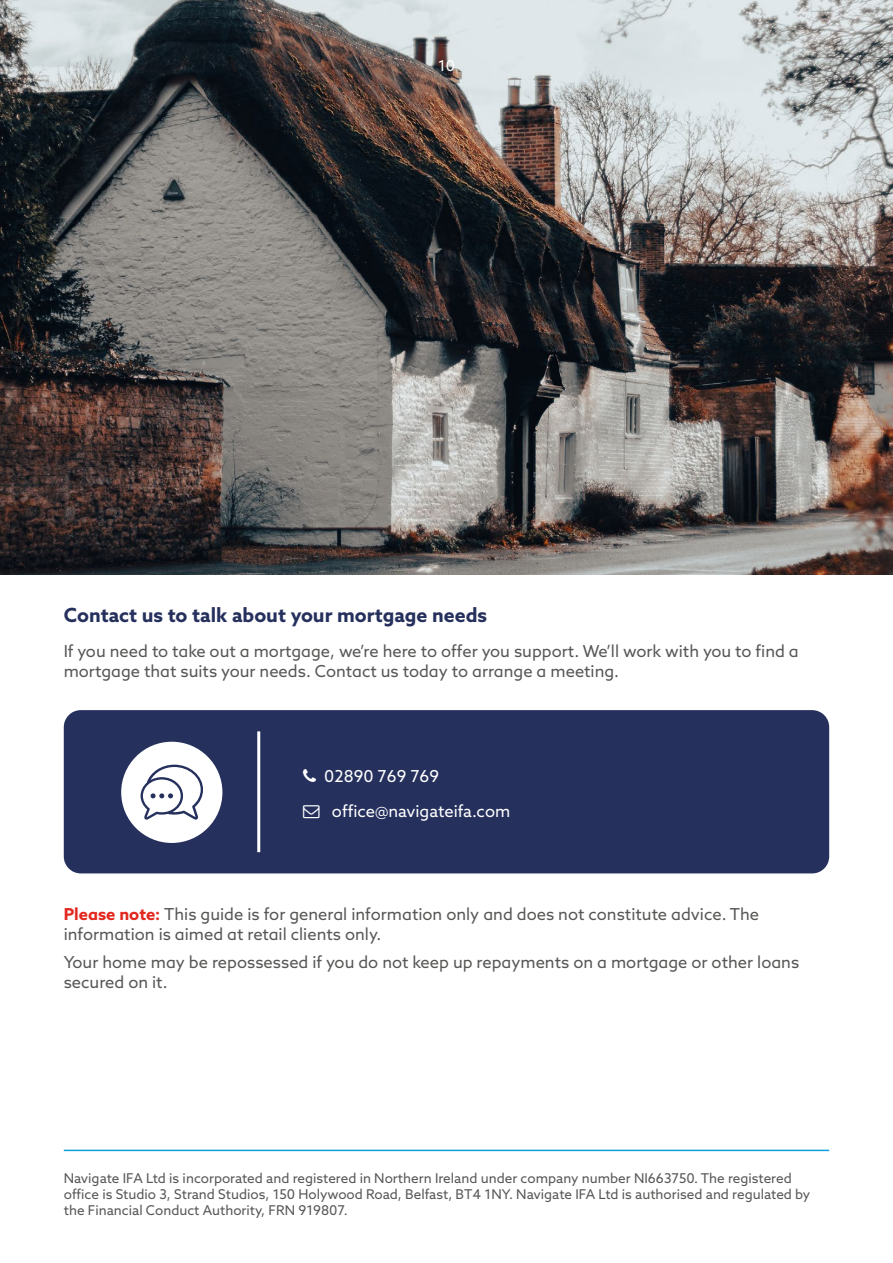
<style>
.page{position:relative;width:893px;height:1263px;background:#fff}
.page>*{position:absolute;margin:0;border:0;box-sizing:border-box;transform-origin:0 0}
.t1{font:700 19.5px "Azo Sans";color:#25305d}
.t2{font:16.5px/19.8px "Azo Sans";color:#575756}
.t3{font:16.5px "Azo Sans";color:#fff}
.t4{font:15px "Azo Sans";color:#fff}
.t5{font:13.5px/16.2px "Azo Sans";color:#575756}
.s1{font-weight:700;color:#e2271f}
</style>
<div class="page">
<img style="left:0;top:0;width:893px;height:574px">
<div style="left:64px;top:710px;width:765px;height:163px;background:#25305d;border-radius:17px"></div>
<hr style="left:257px;top:731px;width:3px;height:121px;background:#fff">
<div style="left:121px;top:742px;width:101px;height:101px;background:#fff;border-radius:50%"></div>
<svg style="left:141px;top:765px;width:62px;height:55px"></svg>
<hr style="left:64px;top:1150px;width:765px;height:1px;background:#0c9fdb">
<p class="t4" style="left:438px;top:56px;width:18px">10</p>
<p class="t1" style="left:64px;top:602px;width:425px">Contact us to talk about your mortgage needs</p>
<p class="t2" style="left:64px;top:641px;width:737px">If you need to take out a mortgage, we’re here to offer you support. We’ll work with you to find a mortgage that suits your needs. Contact us today to arrange a meeting.</p>
<p class="t3" style="left:324px;top:765px;width:116px">02890 769 769</p>
<p class="t3" style="left:332px;top:800px;width:180px">office@navigateifa.com</p>
<p class="t2" style="left:64px;top:904px;width:697px"><span class="s1">Please note:</span> This guide is for general information only and does not constitute advice. The information is aimed at retail clients only.</p>
<p class="t2" style="left:64px;top:952px;width:737px">Your home may be repossessed if you do not keep up repayments on a mortgage or other loans secured on it.</p>
<p class="t5" style="left:64px;top:1170px;width:748px">Navigate IFA Ltd is incorporated and registered in Northern Ireland under company number NI663750. The registered office is Studio 3, Strand Studios, 150 Holywood Road, Belfast, BT4 1NY. Navigate IFA Ltd is authorised and regulated by the Financial Conduct Authority, FRN 919807.</p>
</div>
